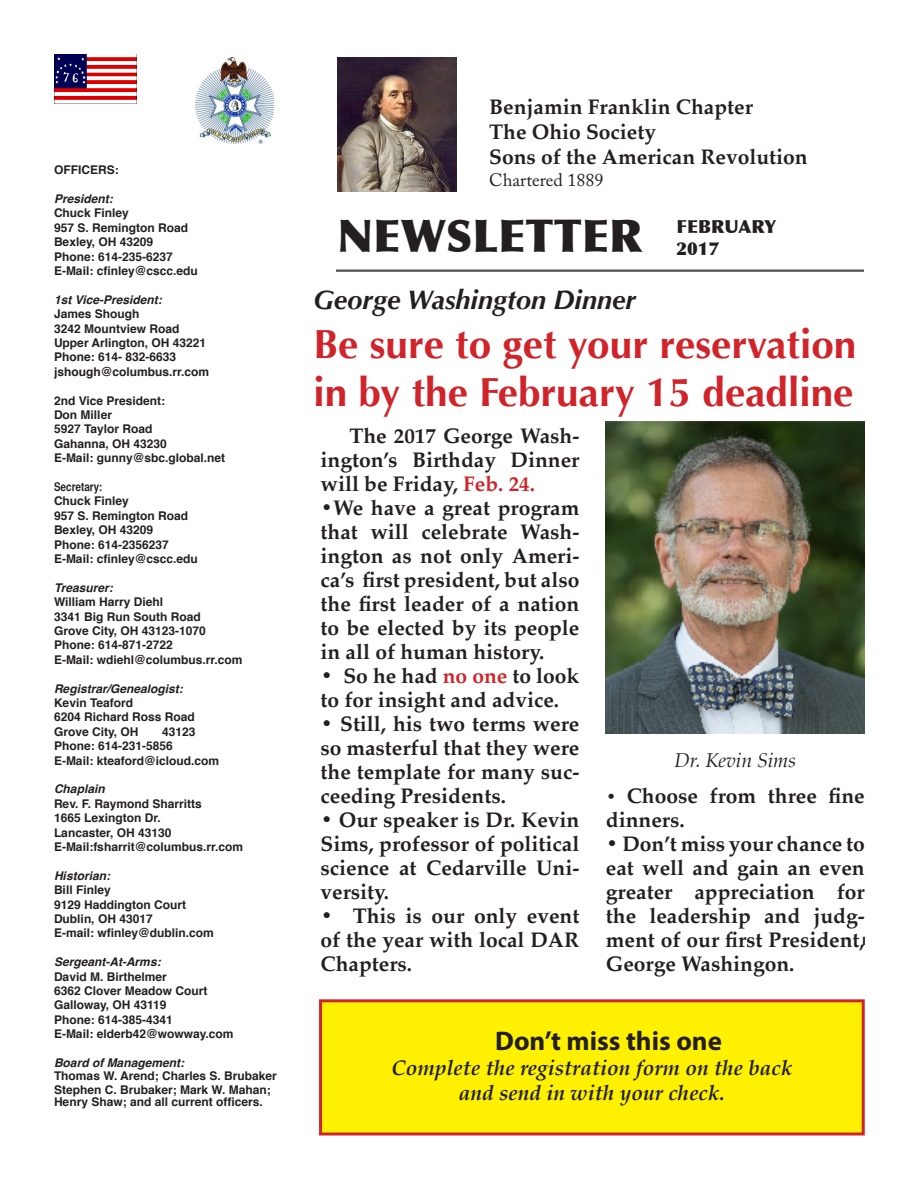
<style>
.page{position:relative;width:918px;height:1188px;background:#fff}
.page>*{position:absolute;margin:0;border:0;box-sizing:border-box;transform-origin:0 0}
.t1{font:900 45px "Optima";color:#231f20}
.t2{font:700 40.5px "Optima";color:#d1232a}
.t3{font:italic 700 27px "Optima";color:#231f20}
.t4{font:700 27px "Myriad Hebrew";color:#231f20}
.t5{font:700 21px/24px "Palatino";color:#231f20;text-align:justify}
.t6{font:italic 700 21px "Palatino";color:#231f20}
.t7{font:italic 19.5px "Palatino";color:#231f20}
.t8{font:18px "Adobe Caslon Pro";color:#231f20}
.t9{font:900 18px "Optima";color:#231f20}
.t10{font:700 12px/12px "Helvetica";color:#231f20}
.t11{font:italic 700 12px "Helvetica";color:#231f20}
.t12{font:12px "Helvetica CY Bold";color:#231f20}
.s1{color:#d1232a}
.s2{font-size:18px}
</style>
<div class="page">
<img style="left:55px;top:54px;width:82px;height:50px">
<img style="left:338px;top:57px;width:119px;height:134px">
<hr style="left:336px;top:270px;width:528px;height:1px;background:#231f20">
<hr style="left:336px;top:271px;width:528px;height:1px;background:#231f20">
<img style="left:196px;top:57px;width:78px;height:87px">
<svg style="left:863px;top:937px;width:2px;height:8px"></svg>
<img style="left:606px;top:422px;width:259px;height:312px">
<div style="left:321px;top:1001px;width:542px;height:133px;background:#fff101"></div>
<div style="left:319px;top:999px;width:546px;height:137px;border:3px solid #d1232a"></div>
<p class="t10" style="left:54px;top:164px;width:66px">OFFICERS:</p>
<p class="t11" style="left:54px;top:189px;width:60px">President:</p>
<p class="t10" style="left:54px;top:207px;width:76px">Chuck Finley</p>
<p class="t10" style="left:54px;top:222px;width:136px">957 S. Remington Road</p>
<p class="t10" style="left:54px;top:236px;width:101px">Bexley, OH 43209</p>
<p class="t10" style="left:54px;top:251px;width:120px">Phone: 614-235-6237</p>
<p class="t10" style="left:54px;top:265px;width:145px">E-Mail: cfinley@cscc.edu</p>
<p class="t11" style="left:54px;top:290px;width:109px">1st Vice-President:</p>
<p class="t10" style="left:54px;top:308px;width:87px">James Shough</p>
<p class="t10" style="left:54px;top:323px;width:127px">3242 Mountview Road</p>
<p class="t10" style="left:54px;top:337px;width:154px">Upper Arlington, OH 43221</p>
<p class="t10" style="left:54px;top:351px;width:124px">Phone: 614- 832-6633</p>
<p class="t10" style="left:54px;top:366px;width:157px">jshough@columbus.rr.com</p>
<p class="t10" style="left:54px;top:395px;width:113px">2nd Vice President:</p>
<p class="t10" style="left:54px;top:409px;width:60px">Don Miller</p>
<p class="t10" style="left:54px;top:423px;width:100px">5927 Taylor Road</p>
<p class="t10" style="left:54px;top:438px;width:114px">Gahanna, OH 43230</p>
<p class="t10" style="left:54px;top:452px;width:173px">E-Mail: gunny@sbc.global.net</p>
<p class="t12" style="left:54px;top:479px;width:50px">Secretary:</p>
<p class="t10" style="left:54px;top:495px;width:76px">Chuck Finley</p>
<p class="t10" style="left:54px;top:510px;width:136px">957 S. Remington Road</p>
<p class="t10" style="left:54px;top:524px;width:101px">Bexley, OH 43209</p>
<p class="t10" style="left:54px;top:539px;width:116px">Phone: 614-2356237</p>
<p class="t10" style="left:54px;top:553px;width:145px">E-Mail: cfinley@cscc.edu</p>
<p class="t11" style="left:54px;top:578px;width:60px">Treasurer:</p>
<p class="t10" style="left:54px;top:596px;width:111px">William Harry Diehl</p>
<p class="t10" style="left:54px;top:611px;width:148px">3341 Big Run South Road</p>
<p class="t10" style="left:54px;top:625px;width:153px">Grove City, OH 43123-1070</p>
<p class="t10" style="left:54px;top:639px;width:120px">Phone: 614-871-2722</p>
<p class="t10" style="left:54px;top:654px;width:190px">E-Mail: wdiehl@columbus.rr.com</p>
<p class="t11" style="left:54px;top:678px;width:130px">Registrar/Genealogist:</p>
<p class="t10" style="left:54px;top:697px;width:81px">Kevin Teaford</p>
<p class="t10" style="left:54px;top:711px;width:142px">6204 Richard Ross Road</p>
<p class="t10" style="left:54px;top:726px;width:86px">Grove City, OH</p>
<p class="t10" style="left:162px;top:726px;width:35px">43123</p>
<p class="t10" style="left:54px;top:740px;width:120px">Phone: 614-231-5856</p>
<p class="t10" style="left:54px;top:755px;width:167px">E-Mail: kteaford@icloud.com</p>
<p class="t11" style="left:54px;top:779px;width:52px">Chaplain</p>
<p class="t10" style="left:54px;top:798px;width:149px">Rev. F. Raymond Sharritts</p>
<p class="t10" style="left:54px;top:812px;width:108px">1665 Lexington Dr.</p>
<p class="t10" style="left:54px;top:827px;width:119px">Lancaster, OH 43130</p>
<p class="t10" style="left:54px;top:841px;width:191px">E-Mail:fsharrit@columbus.rr.com</p>
<p class="t11" style="left:54px;top:866px;width:58px">Historian:</p>
<p class="t10" style="left:54px;top:884px;width:58px">Bill Finley</p>
<p class="t10" style="left:54px;top:899px;width:134px">9129 Haddington Court</p>
<p class="t10" style="left:54px;top:913px;width:100px">Dublin, OH 43017</p>
<p class="t10" style="left:54px;top:927px;width:161px">E-mail: wfinley@dublin.com</p>
<p class="t11" style="left:54px;top:952px;width:108px">Sergeant-At-Arms:</p>
<p class="t10" style="left:54px;top:971px;width:114px">David M. Birthelmer</p>
<p class="t10" style="left:54px;top:985px;width:155px">6362 Clover Meadow Court</p>
<p class="t10" style="left:54px;top:999px;width:114px">Galloway, OH 43119</p>
<p class="t10" style="left:54px;top:1014px;width:120px">Phone: 614-385-4341</p>
<p class="t10" style="left:54px;top:1028px;width:181px">E-Mail: elderb42@wowway.com</p>
<p class="t11" style="left:54px;top:1053px;width:132px">Board of Management:</p>
<p class="t10" style="left:54px;top:1070px;width:224px">Thomas W. Arend; Charles S. Brubaker</p>
<p class="t10" style="left:54px;top:1084px;width:218px">Stephen C. Brubaker; Mark W. Mahan;<br>Henry Shaw; and all current officers.</p>
<p class="t5" style="left:489px;top:94px;width:265px">Benjamin Franklin Chapter</p>
<p class="t5" style="left:489px;top:119px;width:168px">The Ohio Society</p>
<p class="t5" style="left:489px;top:144px;width:320px">Sons of the American Revolution</p>
<p class="t8" style="left:489px;top:169px;width:116px">Chartered 1889</p>
<p class="t9" style="left:677px;top:216px;width:102px">FEBRUARY</p>
<p class="t9" style="left:677px;top:238px;width:44px">2017</p>
<p class="t3" style="left:314px;top:284px;width:324px">George Washington Dinner</p>
<p class="t2" style="left:314px;top:320px;width:544px">Be sure to get your reservation</p>
<p class="t2" style="left:314px;top:369px;width:541px">in by the February 15 deadline</p>
<p class="t1" style="left:338px;top:209px;width:307px">NEWSLETTER</p>
<p class="t5" style="left:321px;top:424px;width:260px;text-indent:29px">The 2017 George Wash&shy;ington’s Birthday Dinner will be Friday, <span class="s1">Feb. 24.</span></p>
<p class="t5" style="left:321px;top:496px;width:260px">•We have a great program that will celebrate Wash&shy;ington as not only Ameri&shy;ca’s first president, but also the first leader of a nation to be elected by its people in all of human history.</p>
<p class="t5" style="left:321px;top:664px;width:260px">• So he had <span class="s1">no one</span> to look to for insight and advice.</p>
<p class="t5" style="left:321px;top:712px;width:260px">• Still, his two terms were so masterful that they were the template for many suc&shy;ceeding Presidents.</p>
<p class="t5" style="left:321px;top:808px;width:260px">• Our speaker is Dr. Kevin Sims, professor of political science at Cedarville Uni&shy;versity.</p>
<p class="t5" style="left:321px;top:904px;width:260px">• This is our only event of the year with local DAR Chapters.</p>
<p class="t7" style="left:675px;top:745px;width:123px">Dr. Kevin Sims</p>
<p class="t5" style="left:606px;top:784px;width:260px"><span class="s2">•</span> Choose from three fine dinners.</p>
<p class="t5" style="left:606px;top:832px;width:260px">• Don’t miss your chance to eat well and gain an even greater appreciation for the leadership and judg&shy;ment of our first President, George Washingon.</p>
<p class="t4" style="left:495px;top:1025px;width:228px">Don’t miss this one</p>
<p class="t6" style="left:391px;top:1051px;width:402px">Complete the registration form on the back</p>
<p class="t6" style="left:459px;top:1076px;width:268px">and send in with your check.</p>
</div>
